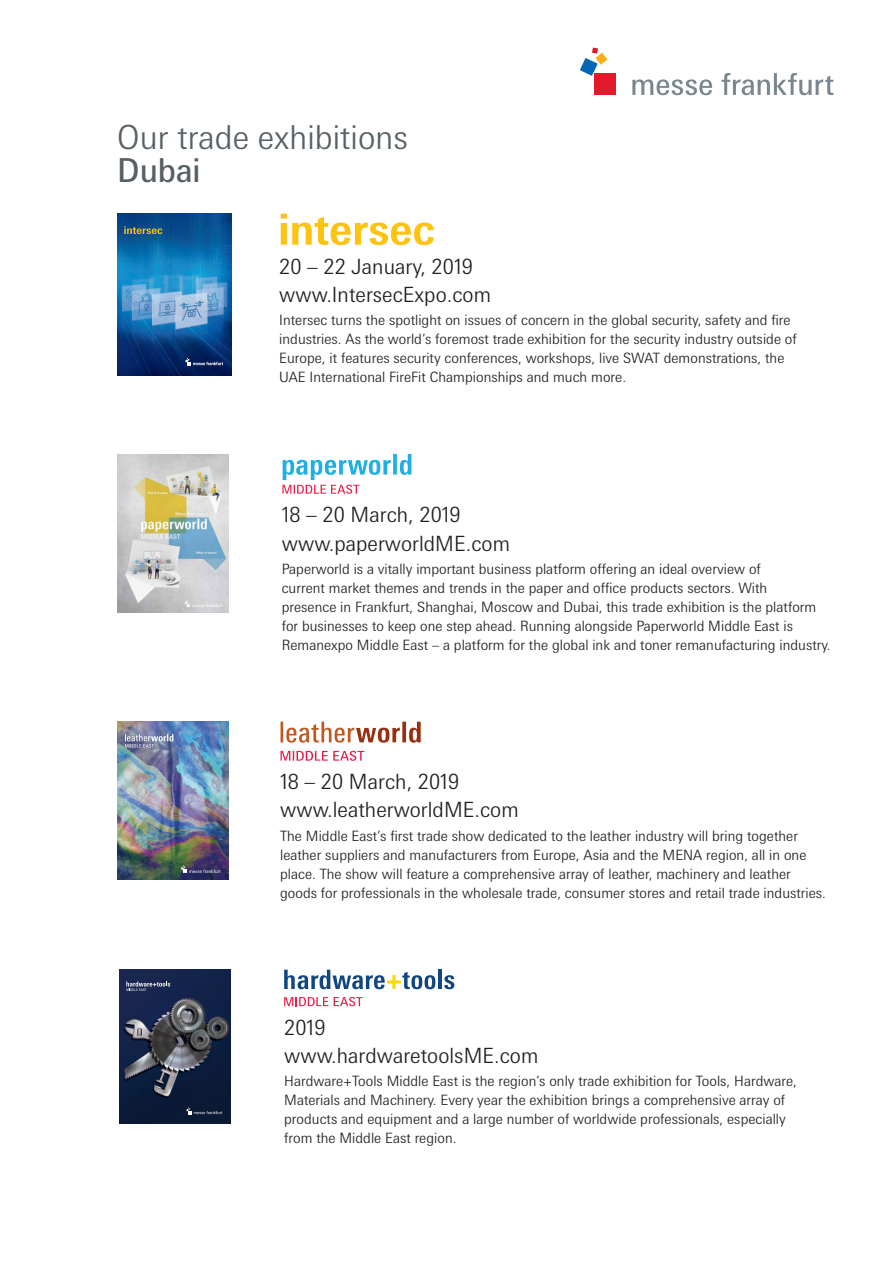
<style>
.page{position:relative;width:893px;height:1263px;background:#fff}
.page>*{position:absolute;margin:0;border:0;box-sizing:border-box;transform-origin:0 0}
.t1{font:300 33px "Messe Univers";color:#576065}
.t2{font:33px "Messe Univers";color:#576065}
.t3{font:300 21px/28px "Messe Univers";color:#231f20}
.t4{font:300 14.25px/19px "Messe Univers";color:#231f20}
</style>
<div class="page">
<div style="left:594px;top:73px;width:22px;height:22px;background:#e2192b"></div>
<svg style="left:580px;top:48px;width:27px;height:28px"></svg>
<svg style="left:632px;top:79px;width:80px;height:16px"></svg>
<svg style="left:722px;top:73px;width:111px;height:22px"></svg>
<img style="left:117px;top:454px;width:112px;height:158px">
<svg style="left:282px;top:454px;width:130px;height:40px"></svg>
<svg style="left:281px;top:751px;width:83px;height:10px"></svg>
<svg style="left:281px;top:722px;width:140px;height:21px"></svg>
<img style="left:117px;top:722px;width:111px;height:157px">
<svg style="left:125px;top:734px;width:48px;height:14px"></svg>
<svg style="left:181px;top:865px;width:40px;height:8px"></svg>
<svg style="left:281px;top:214px;width:153px;height:31px"></svg>
<img style="left:117px;top:214px;width:115px;height:162px">
<svg style="left:124px;top:226px;width:38px;height:8px"></svg>
<svg style="left:185px;top:358px;width:38px;height:7px"></svg>
<svg style="left:284px;top:970px;width:151px;height:19px"></svg>
<hr style="left:438px;top:970px;width:4px;height:19px;background:#114682">
<svg style="left:444px;top:975px;width:10px;height:14px"></svg>
<svg style="left:284px;top:997px;width:44px;height:9px"></svg>
<svg style="left:334px;top:997px;width:29px;height:9px"></svg>
<img style="left:119px;top:969px;width:112px;height:154px">
<svg style="left:126px;top:981px;width:44px;height:10px"></svg>
<svg style="left:186px;top:1107px;width:36px;height:7px"></svg>
<h1 class="t1" style="left:117px;top:117px;width:292px">Our trade exhibitions</h1>
<h1 class="t2" style="left:117px;top:150px;width:85px">Dubai</h1>
<h2 class="t3" style="left:279px;top:252px;width:214px">20 – 22 January, 2019 www.IntersecExpo.com</h2>
<p class="t4" style="left:279px;top:310px;width:519px">Intersec turns the spotlight on issues of concern in the global security, safety and fire industries. As the world’s foremost trade exhibition for the security industry outside of Europe, it features security conferences, workshops, live SWAT demonstrations, the UAE International FireFit Championships and much more.</p>
<h2 class="t3" style="left:282px;top:501px;width:230px">18 – 20 March, 2019 www.paperworldME.com</h2>
<p class="t4" style="left:282px;top:559px;width:551px">Paperworld is a vitally important business platform offering an ideal overview of<br>current market themes and trends in the paper and office products sectors. With<br>presence in Frankfurt, Shanghai, Moscow and Dubai, this trade exhibition is the platform for businesses to keep one step ahead. Running alongside Paperworld Middle East is Remanexpo Middle East – a platform for the global ink and toner remanufacturing industry.</p>
<h2 class="t3" style="left:280px;top:768px;width:240px">18 – 20 March, 2019 www.leatherworldME.com</h2>
<p class="t4" style="left:280px;top:826px;width:547px">The Middle East’s first trade show dedicated to the leather industry will bring together leather suppliers and manufacturers from Europe, Asia and the MENA region, all in one place. The show will feature a comprehensive array of leather, machinery and leather goods for professionals in the wholesale trade, consumer stores and retail trade industries.</p>
<h2 class="t3" style="left:284px;top:1013px;width:256px">2019 www.hardwaretoolsME.com</h2>
<p class="t4" style="left:284px;top:1071px;width:514px">Hardware+Tools Middle East is the region’s only trade exhibition for Tools, Hardware, Materials and Machinery. Every year the exhibition brings a comprehensive array of products and equipment and a large number of worldwide professionals, especially from the Middle East region.</p>
</div>
